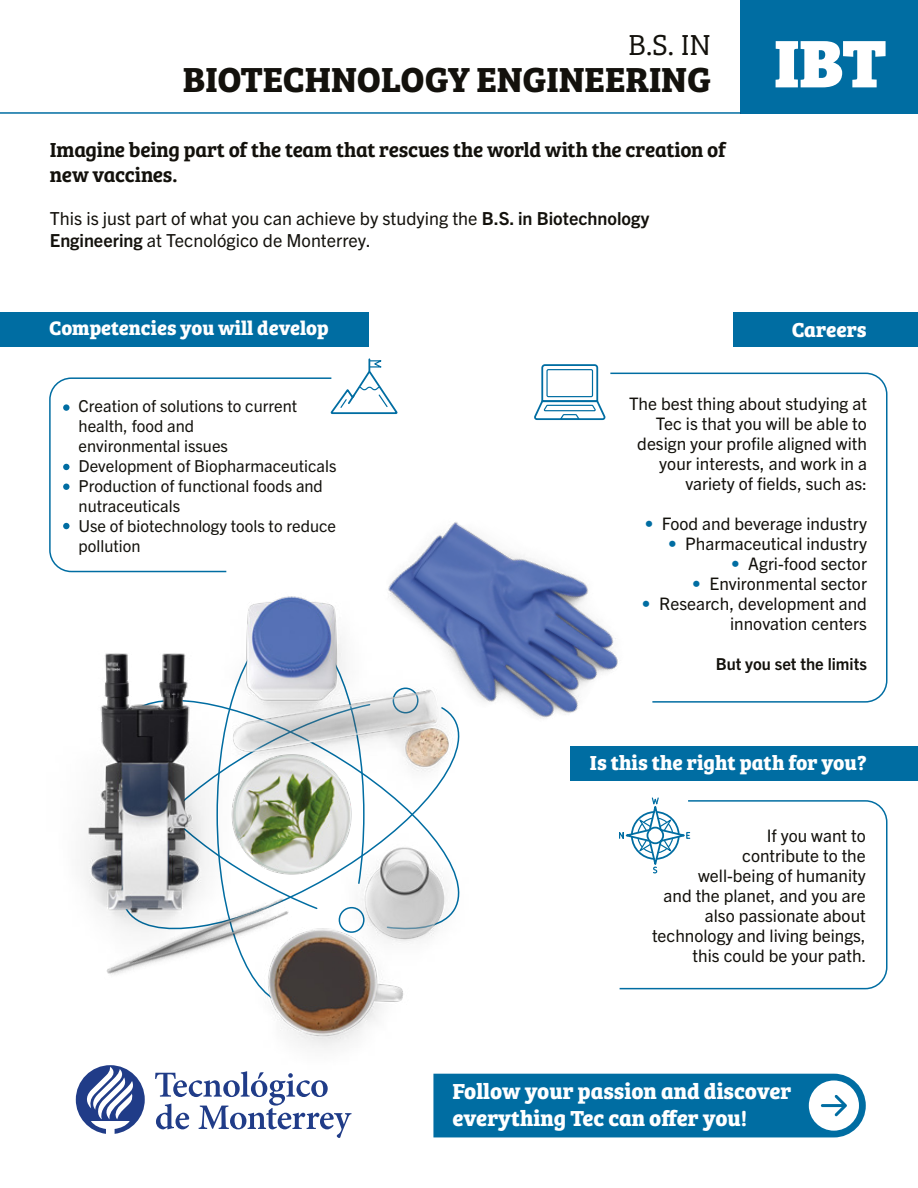
<style>
.page{position:relative;width:918px;height:1188px;background:#fff}
.page>*{position:absolute;margin:0;border:0;box-sizing:border-box;transform-origin:0 0}
.t1{font:69.6px "Bree Serif Eb";color:#fff}
.t2{font:700 36px "Bree Serif";color:#13110c}
.t3{font:30px "Bree Serif Lt";color:#13110c}
.t4{font:700 22.5px/27px "Bree Serif";color:#fff}
.t5{font:21px/25.2px "Bree Serif Sb";letter-spacing:-.015em;color:#13110c}
.t6{font:700 21px "Bree Serif";color:#fff}
.t7{font:700 20.25px "Bree Serif";color:#fff}
.t8{font:18px/21.6px "Trade Gothic Next LT Pro";color:#13110c}
.t9{font:17.25px/20px "Trade Gothic Next LT Pro";color:#13110c;text-align:right}
.t10{font:16.5px/20px "Trade Gothic Next LT Pro";color:#13110c}
.t11{font:700 16.5px "Trade Gothic Next LT Pro";color:#13110c}
.s1{font-weight:700}
.s2{color:#006da2}
</style>
<div class="page">
<svg style="left:76px;top:1076px;width:69px;height:58px"></svg>
<svg style="left:155px;top:1076px;width:197px;height:62px"></svg>
<hr style="left:0;top:112px;width:740px;height:2px;background:#006da2">
<svg style="left:49px;top:377px;width:282px;height:196px"></svg>
<svg style="left:610px;top:372px;width:278px;height:331px"></svg>
<svg style="left:619px;top:800px;width:269px;height:190px"></svg>
<svg style="left:331px;top:359px;width:59px;height:42px"></svg>
<div style="left:740px;top:0;width:178px;height:114px;background:#006da2"></div>
<div style="left:63px;top:404px;width:7px;height:7px;background:#006da2;border-radius:50%"></div>
<div style="left:63px;top:464px;width:7px;height:6px;background:#006da2;border-radius:50%"></div>
<div style="left:63px;top:484px;width:7px;height:6px;background:#006da2;border-radius:50%"></div>
<div style="left:63px;top:523px;width:7px;height:6px;background:#006da2;border-radius:50%"></div>
<svg style="left:619px;top:832px;width:71px;height:41px"></svg>
<svg style="left:541px;top:364px;width:58px;height:37px"></svg>
<img style="left:160px;top:523px;width:137px;height:78px">
<img style="left:98px;top:653px;width:116px;height:148px">
<img style="left:214px;top:601px;width:83px;height:200px">
<img style="left:229px;top:996px;width:174px;height:86px">
<img style="left:336px;top:832px;width:124px;height:164px">
<img style="left:297px;top:401px;width:430px;height:431px">
<img style="left:227px;top:752px;width:127px;height:125px">
<img style="left:84px;top:801px;width:252px;height:275px">
<div style="left:0;top:312px;width:369px;height:34px;background:#006da2"></div>
<div style="left:570px;top:747px;width:348px;height:34px;background:#006da2"></div>
<div style="left:733px;top:313px;width:185px;height:34px;background:#006da2"></div>
<svg style="left:433px;top:1074px;width:433px;height:63px;background:#1478a9"></svg>
<h3 class="t3" style="left:628px;top:23px;width:84px">B.S. IN</h3>
<h2 class="t2" style="left:183px;top:51px;width:530px">BIOTECHNOLOGY ENGINEERING</h2>
<p class="t5" style="left:50px;top:136px;width:678px">Imagine being part of the team that rescues the world with the creation of new vaccines.</p>
<p class="t8" style="left:50px;top:207px;width:601px">This is just part of what you can achieve by studying the <span class="s1">B.S. in Biotechnology<br>Engineering</span> at Tecnológico de Monterrey.</p>
<p class="t7" style="left:49px;top:312px;width:281px">Competencies you will develop</p>
<h1 class="t1" style="left:774px;top:7px;width:114px">IBT</h1>
<p class="t6" style="left:792px;top:314px;width:76px">Careers</p>
<p class="t10" style="left:79px;top:395px;width:259px">Creation of solutions to current health, food and<br>environmental issues<br>Development of Biopharmaceuticals<br>Production of functional foods and nutraceuticals<br>Use of biotechnology tools to reduce pollution</p>
<p class="t9" style="left:629px;top:393px;width:239px">The best thing about studying at<br>Tec is that you will be able to design your profile aligned with your interests, and work in a variety of fields, such as:</p>
<p class="t9" style="left:645px;top:513px;width:224px"><span class="s2">•</span> Food and beverage industry</p>
<p class="t9" style="left:668px;top:533px;width:200px"><span class="s2">•</span> Pharmaceutical industry</p>
<p class="t9" style="left:731px;top:553px;width:137px"><span class="s2">•</span> Agri-food sector</p>
<p class="t9" style="left:692px;top:573px;width:176px"><span class="s2">•</span> Environmental sector</p>
<p class="t9" style="left:642px;top:593px;width:227px"><span class="s2">•</span> Research, development and innovation centers</p>
<p class="t11" style="left:716px;top:652px;width:153px">But you set the limits</p>
<p class="t6" style="left:590px;top:747px;width:278px">Is this the right path for you?</p>
<p class="t9" style="left:652px;top:824px;width:216px">If you want to<br>contribute to the<br>well-being of humanity<br>and the planet, and you are also passionate about technology and living beings, this could be your path.</p>
<h3 class="t4" style="left:452px;top:1077px;width:341px">Follow your passion and discover everything Tec can offer you!</h3>
</div>
